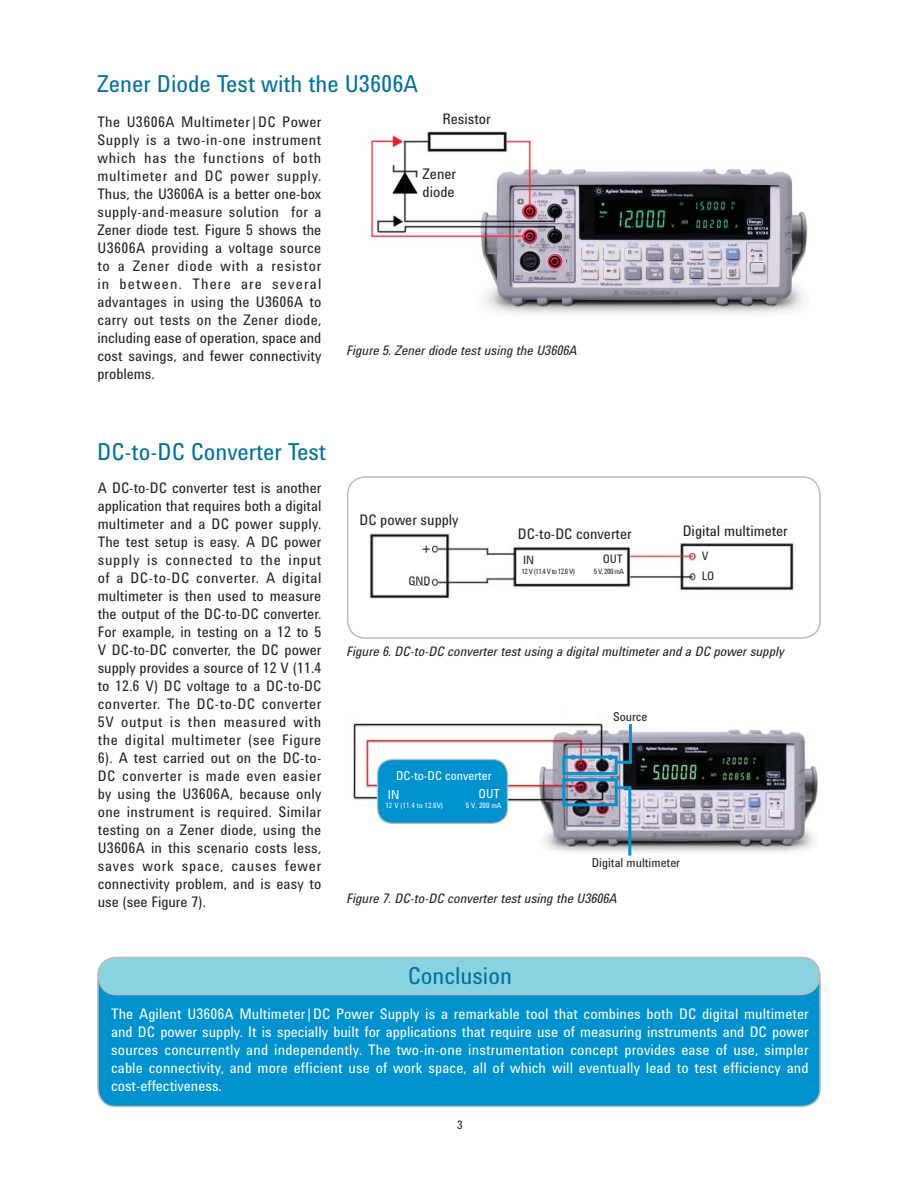
<style>
.page{position:relative;width:918px;height:1188px;background:#fff}
.page>*{position:absolute;margin:0;border:0;box-sizing:border-box;transform-origin:0 0}
.t1{font:24px "Agilent Condensed CFF";color:#00709d}
.t2{font:15px/18px "Agilent Condensed CFF";color:#231f20}
.t3{font:15px/18px "Agilent Condensed CFF";letter-spacing:.01em;color:#fff;text-align:justify}
.t4{font:italic 13.5px "Agilent Condensed CFF";color:#231f20}
.t5{font:12.6px "Agilent Condensed CFF";color:#231f20}
.t6{font:12.6px/18.8px "Agilent Condensed CFF";color:#fff}
.t7{font:12px/20.7px "Agilent Condensed CFF";color:#231f20}
.t8{font:7.5px "Agilent Condensed CFF";letter-spacing:-.07em;color:#231f20}
.t9{font:7.5px "Agilent Condensed CFF";color:#fff}
</style>
<div class="page">
<img style="left:368px;top:131px;width:440px;height:183px">
<div style="left:418px;top:169px;width:57px;height:28px;background:#fff"></div>
<img style="left:369px;top:525px;width:425px;height:74px">
<div style="left:678px;top:526px;width:111px;height:15px;background:#fff"></div>
<div style="left:513px;top:528px;width:129px;height:17px;background:#fff"></div>
<div style="left:355px;top:514px;width:110px;height:16px;background:#fff"></div>
<div style="left:418px;top:543px;width:13px;height:11px;background:#fff"></div>
<div style="left:404px;top:576px;width:27px;height:9px;background:#fff"></div>
<div style="left:697px;top:551px;width:12px;height:9px;background:#fff"></div>
<div style="left:697px;top:572px;width:22px;height:10px;background:#fff"></div>
<div style="left:520px;top:551px;width:104px;height:31px;background:#fff"></div>
<div style="left:519px;top:556px;width:21px;height:10px;background:#fff"></div>
<div style="left:598px;top:554px;width:28px;height:12px;background:#fff"></div>
<div style="left:517px;top:569px;width:60px;height:11px;background:#fff"></div>
<div style="left:589px;top:568px;width:37px;height:11px;background:#fff"></div>
<div style="left:347px;top:476px;width:474px;height:163px;border:2px solid #babcbe;border-radius:18px"></div>
<div style="left:98px;top:958px;width:722px;height:148px;background:#0092cf;border-radius:18px"></div>
<div style="left:97px;top:957px;width:724px;height:150px;border:2px solid #babcbe;border-radius:18px"></div>
<div style="left:99px;top:957px;width:720px;height:38px;background:#89d3e1;border-radius:18px"></div>
<div style="left:98px;top:957px;width:722px;height:38px;border:2px solid #babcbe;border-radius:18px"></div>
<img style="left:353px;top:720px;width:465px;height:133px">
<div style="left:609px;top:712px;width:38px;height:9px;background:#fff"></div>
<div style="left:510px;top:802px;width:30px;height:15px;background:#fff"></div>
<div style="left:378px;top:760px;width:130px;height:63px;background:#0092cf;border-radius:15px"></div>
<div style="left:377px;top:759px;width:131px;height:65px;border:1px solid #babcbe;border-radius:15px"></div>
<img style="left:560px;top:721px;width:75px;height:135px">
<div style="left:567px;top:708px;width:30px;height:14px;background:#fff"></div>
<hr style="left:616px;top:786px;width:15px;height:3px;background:#0092cf">
<h1 class="t1" style="left:97px;top:75px;width:322px">Zener Diode Test with the U3606A</h1>
<p class="t2" style="left:97px;top:115px;width:225px;text-align:justify">The U3606A Multimeter|DC Power Supply is a two-in-one instrument which has the functions of both multimeter and DC power supply.<br>Thus, the U3606A is a better one-box supply-and-measure solution for a Zener diode test. Figure 5 shows the U3606A providing a voltage source to a Zener diode with a resistor in between. There are several advantages in using the U3606A to carry out tests on the Zener diode, including ease of operation, space and cost savings, and fewer connectivity problems.</p>
<p class="t2" style="left:443px;top:111px;width:50px">Resistor</p>
<p class="t2" style="left:423px;top:167px;width:35px">Zener diode</p>
<p class="t4" style="left:347px;top:345px;width:232px">Figure 5. Zener diode test using the U3606A</p>
<h1 class="t1" style="left:97px;top:443px;width:230px">DC-to-DC Converter Test</h1>
<p class="t2" style="left:98px;top:481px;width:225px;text-align:justify">A DC-to-DC converter test is another application that requires both a digital multimeter and a DC power supply.<br>The test setup is easy. A DC power supply is connected to the input of a DC-to-DC converter. A digital multimeter is then used to measure the output of the DC-to-DC converter.<br>For example, in testing on a 12 to 5<br>V DC-to-DC converter, the DC power supply provides a source of 12 V (11.4 to 12.6 V) DC voltage to a DC-to-DC converter. The DC-to-DC converter 5V output is then measured with the digital multimeter (see Figure 6). A test carried out on the DC-to-DC converter is made even easier by using the U3606A, because only one instrument is required. Similar testing on a Zener diode, using the U3606A in this scenario costs less, saves work space, causes fewer connectivity problem, and is easy to use (see Figure 7).</p>
<p class="t2" style="left:422px;top:507px;width:38px;line-height:28.5px;text-indent:-63px">DC power supply +</p>
<p class="t7" style="left:408px;top:572px;width:24px">GND</p>
<p class="t2" style="left:518px;top:526px;width:115px">DC-to-DC converter</p>
<p class="t2" style="left:683px;top:524px;width:107px">Digital multimeter</p>
<p class="t7" style="left:523px;top:551px;width:13px">IN</p>
<p class="t7" style="left:603px;top:550px;width:22px">OUT</p>
<p class="t8" style="left:521px;top:569px;width:55px">12 V (11.4 V to 12.6 V)</p>
<p class="t8" style="left:594px;top:568px;width:32px">5 V, 200 mA</p>
<p class="t7" style="left:702px;top:547px;width:14px">V<br>LO</p>
<p class="t4" style="left:347px;top:647px;width:439px">Figure 6. DC-to-DC converter test using a digital multimeter and a DC power supply</p>
<p class="t6" style="left:388px;top:768px;width:105px;text-indent:8px">DC-to-DC converter<br>IN</p>
<p class="t6" style="left:478px;top:786px;width:23px">OUT</p>
<p class="t9" style="left:385px;top:802px;width:59px">12 V (11.4 to 12.6V)</p>
<p class="t9" style="left:466px;top:802px;width:37px">5 V, 200 mA</p>
<p class="t5" style="left:613px;top:712px;width:36px">Source</p>
<p class="t5" style="left:592px;top:858px;width:90px">Digital multimeter</p>
<p class="t4" style="left:347px;top:893px;width:272px">Figure 7. DC-to-DC converter test using the U3606A</p>
<h1 class="t1" style="left:408px;top:967px;width:106px">Conclusion</h1>
<p class="t3" style="left:111px;top:1007px;width:699px">The Agilent U3606A Multimeter|DC Power Supply is a remarkable tool that combines both DC digital multimeter and DC power supply. It is specially built for applications that require use of measuring instruments and DC power sources concurrently and independently. The two-in-one instrumentation concept provides ease of use, simpler cable connectivity, and more efficient use of work space, all of which will eventually lead to test efficiency and cost-effectiveness.</p>
<p class="t7" style="left:457px;top:1115px;width:7px">3</p>
</div>
